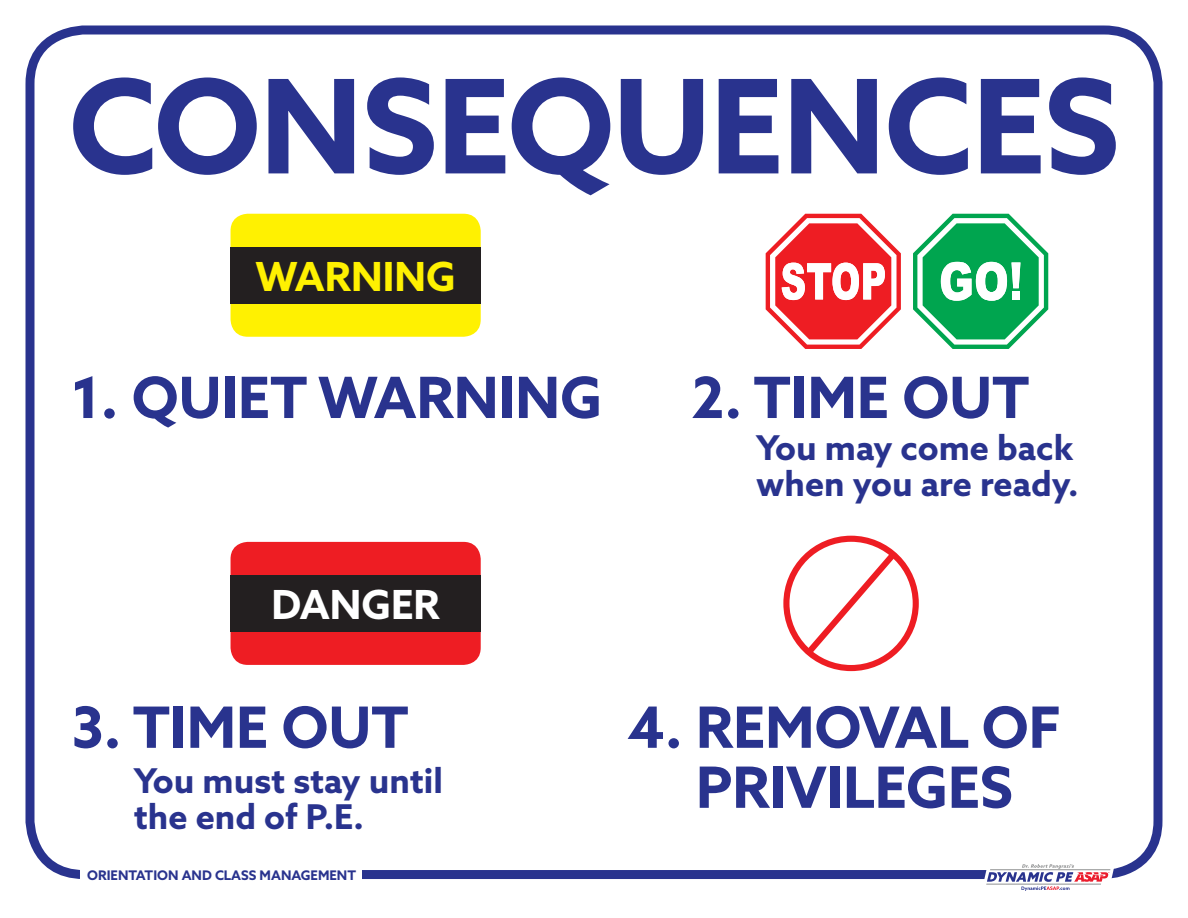
<style>
.page{position:relative;width:1188px;height:918px;background:#fff}
.page>*{position:absolute;margin:0;border:0;box-sizing:border-box;transform-origin:0 0}
.t1{font:700 130.5px "Azo Sans";letter-spacing:-.01em;color:#29338e}
.t2{font:700 57px/60px "Azo Sans";color:#29338e;text-align:center}
.t3{font:700 40.05px "Azo Sans";color:#fff101}
.t4{font:700 40.05px "Azo Sans";color:#fff}
.t5{font:700 34.2px/36px "Azo Sans";color:#29338e}
.t6{font:700 13.2px "Azo Sans";color:#29338e}
</style>
<div class="page">
<div style="left:26px;top:26px;width:1136px;height:853px;border:9px solid #29338e;border-radius:54px"></div>
<svg style="left:982px;top:864px;width:133px;height:27px"></svg>
<div style="left:80px;top:862px;width:282px;height:24px;background:#fff"></div>
<div style="left:231px;top:214px;width:250px;height:123px;background:#fff101;border-radius:17px"></div>
<div style="left:231px;top:247px;width:250px;height:57px;background:#231f20"></div>
<div style="left:231px;top:542px;width:250px;height:123px;background:#ee1d23;border-radius:17px"></div>
<div style="left:231px;top:575px;width:250px;height:57px;background:#231f20"></div>
<svg style="left:766px;top:214px;width:135px;height:135px"></svg>
<svg style="left:913px;top:214px;width:135px;height:135px"></svg>
<div style="left:1012px;top:291px;width:8px;height:9px;background:#fff"></div>
<div style="left:783px;top:536px;width:136px;height:135px;border:6px solid #ee1d23;border-radius:50%"></div>
<svg style="left:800px;top:545px;width:102px;height:116px"></svg>
<h1 class="t1" style="left:69px;top:40px;width:1052px">CONSEQUENCES</h1>
<p class="t3" style="left:256px;top:250px;width:201px">WARNING</p>
<h2 class="t2" style="left:71px;top:367px;width:532px">1. QUIET WARNING</h2>
<h2 class="t2" style="left:691px;top:367px;width:340px">2. TIME OUT</h2>
<p class="t4" style="left:271px;top:578px;width:170px">DANGER</p>
<h2 class="t2" style="left:71px;top:696px;width:339px">3. TIME OUT</h2>
<p class="t5" style="left:134px;top:763px;width:311px">You must stay until the end of P.E.</p>
<p class="t6" style="left:87px;top:866px;width:270px">ORIENTATION AND CLASS MANAGEMENT</p>
<p class="t5" style="left:756px;top:429px;width:324px">You may come back when you are ready.</p>
<h2 class="t2" style="left:628px;top:696px;width:434px">4. REMOVAL OF<br>PRIVILEGES</h2>
</div>
